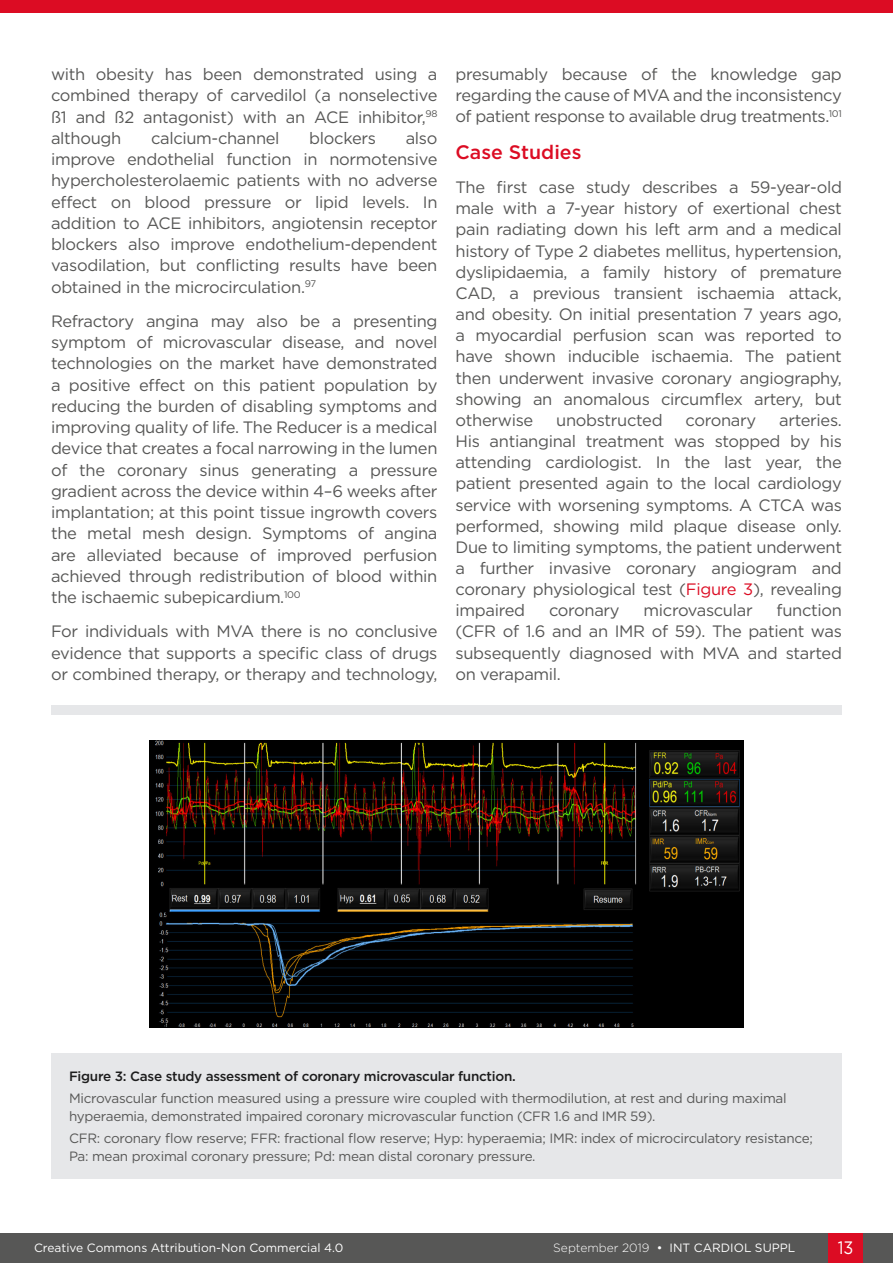
<style>
.page{position:relative;width:893px;height:1263px;background:#fff}
.page>*{position:absolute;margin:0;border:0;box-sizing:border-box;transform-origin:0 0}
.H2__Heading_2{font:500 19.5px "Gotham";color:#dc0c23}
.t1{font:18px "Gotham";color:#fff;scale:.9 1}
.Body_Text{font:16.5px/21.3px "Gotham";letter-spacing:-.02em;color:#575756;text-align:justify}
.t2{font:13.5px/18px "Gotham";letter-spacing:-.02em;color:#575756}
.t3{font:500 13.5px "Gotham";letter-spacing:-.02em;color:#1d1d1d}
.t4{font:12px "Gotham";color:#fff}
.s1{color:#dc0c23}
.s2{font-weight:300}
</style>
<div class="page">
<div style="left:0;top:1233px;width:893px;height:30px;background:#575756"></div>
<div style="left:829px;top:1233px;width:34px;height:30px;background:#dc0c23"></div>
<div style="left:0;top:0;width:893px;height:13px;background:#dc0c23"></div>
<img style="left:149px;top:740px;width:595px;height:288px">
<div style="left:51px;top:1053px;width:791px;height:126px;background:#e6e7e9"></div>
<div style="left:51px;top:705px;width:791px;height:10px;background:#e6e7e9"></div>
<p class="Body_Text" style="left:51px;top:63px;width:388px">with obesity has been demonstrated using a combined therapy of carvedilol (a nonselective ß1 and ß2 antagonist) with an ACE inhibitor,<sup>98 </sup>although</p>
<p class="Body_Text" style="left:51px;top:127px;width:388px;text-indent:355px">also improve endothelial function in normotensive hypercholesterolaemic patients with no adverse effect on blood pressure or lipid levels. In addition to ACE inhibitors, angiotensin receptor blockers also improve endothelium-dependent vasodilation, but conflicting results have been obtained in the microcirculation.<sup>97</sup></p>
<p class="Body_Text" style="left:51px;top:310px;width:388px">Refractory angina may also be a presenting symptom of microvascular disease, and novel technologies on the market have demonstrated a positive effect on this patient population by reducing the burden of disabling symptoms and improving quality of life. The Reducer is a medical device that creates a focal narrowing in the lumen of the coronary sinus generating a pressure gradient across the device within 4–6 weeks after implantation; at this point tissue ingrowth covers the metal mesh design. Symptoms of angina are alleviated because of improved perfusion achieved through redistribution of blood within the ischaemic subepicardium.<sup>100</sup></p>
<p class="Body_Text" style="left:51px;top:620px;width:388px">For individuals with MVA there is no conclusive evidence that supports a specific class of drugs or combined therapy, or therapy and technology,</p>
<p class="Body_Text" style="left:151px;top:127px;width:130px">calcium-channel</p>
<p class="Body_Text" style="left:309px;top:127px;width:68px">blockers</p>
<p class="Body_Text" style="left:455px;top:63px;width:388px">presumably because of the knowledge gap regarding the cause of MVA and the inconsistency of patient response to available drug treatments.<sup>101</sup></p>
<p class="H2__Heading_2" style="left:455px;top:140px;width:127px">Case Studies</p>
<p class="Body_Text" style="left:455px;top:176px;width:388px">The first case study describes a 59-year-old male with a 7-year history of exertional chest pain radiating down his left arm and a medical history of Type 2 diabetes mellitus, hypertension, dyslipidaemia, a family history of premature CAD, a previous transient ischaemia attack, and obesity. On initial presentation 7 years ago, a myocardial perfusion scan was reported to have shown inducible ischaemia. The patient then underwent invasive coronary angiography, showing an anomalous circumflex artery, but otherwise</p>
<p class="Body_Text" style="left:556px;top:409px;width:108px">unobstructed</p>
<p class="Body_Text" style="left:686px;top:409px;width:72px">coronary</p>
<p class="Body_Text" style="left:455px;top:409px;width:388px;text-indent:324px">arteries.<br>His antianginal treatment was stopped by his attending cardiologist. In the last year, the patient presented again to the local cardiology service with worsening symptoms. A CTCA was performed, showing mild plaque disease only.<br>Due to limiting symptoms, the patient underwent a further invasive coronary angiogram and coronary physiological test (<span class="s1">Figure 3</span>), revealing impaired</p>
<p class="Body_Text" style="left:455px;top:599px;width:388px;text-indent:321px">function (CFR of 1.6 and an IMR of 59). The patient was subsequently diagnosed with MVA and started on verapamil.</p>
<p class="Body_Text" style="left:549px;top:599px;width:72px">coronary</p>
<p class="Body_Text" style="left:644px;top:599px;width:111px">microvascular</p>
<p class="t3" style="left:69px;top:1067px;width:448px">Figure 3: Case study assessment of coronary microvascular function.</p>
<p class="t2" style="left:69px;top:1089px;width:719px">Microvascular function measured using a pressure wire coupled with thermodilution, at rest and during maximal hyperaemia, demonstrated impaired coronary microvascular function (CFR 1.6 and IMR 59).</p>
<p class="t2" style="left:69px;top:1129px;width:745px">CFR: coronary flow reserve; FFR: fractional flow reserve; Hyp: hyperaemia; IMR: index of microcirculatory resistance;<br>Pa: mean proximal coronary pressure; Pd: mean distal coronary pressure.</p>
<p class="t4" style="left:34px;top:1240px;width:311px">Creative Commons Attribution-Non Commercial 4.0</p>
<p class="t4" style="left:553px;top:1240px;width:243px"><span class="s2">September 2019</span> • INT CARDIOL SUPPL</p>
<p class="t1" style="left:838px;top:1236px;width:19px">13</p>
</div>
